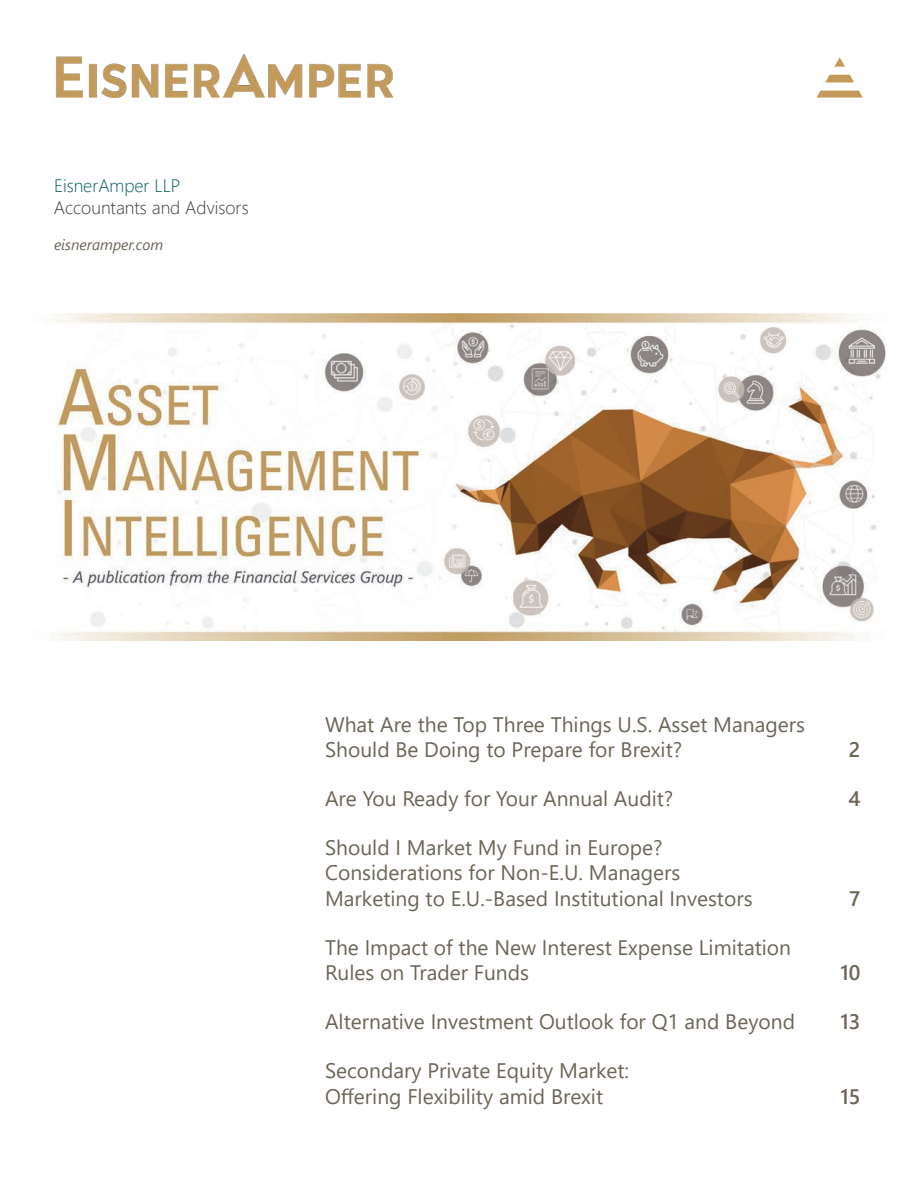
<style>
.page{position:relative;width:918px;height:1188px;background:#fff}
.page>*{position:absolute;margin:0;border:0;box-sizing:border-box;transform-origin:0 0}
.t1{font:21px/25.2px "Segoe UI";color:#6d6557}
.t2{font:600 21px "Segoe UI";color:#6d6557}
.t3{font:300 18px/21.6px "Segoe UI";color:#3e3935}
.t4{font:italic 15px "Segoe UI";color:#6b6556}
.s1{color:#035a64}
</style>
<div class="page">
<img style="left:56px;top:54px;width:337px;height:43px">
<img style="left:56px;top:313px;width:830px;height:328px">
<svg style="left:825px;top:75px;width:29px;height:7px"></svg>
<svg style="left:834px;top:57px;width:11px;height:10px"></svg>
<svg style="left:816px;top:91px;width:47px;height:7px"></svg>
<p class="t3" style="left:54px;top:173px;width:196px"><span class="s1">EisnerAmper LLP<br></span>Accountants and Advisors</p>
<p class="t4" style="left:54px;top:231px;width:111px">eisneramper.com</p>
<p class="t1" style="left:325px;top:710px;width:481px">What Are the Top Three Things U.S. Asset Managers<br>Should Be Doing to Prepare for Brexit?</p>
<p class="t2" style="left:849px;top:730px;width:13px">2</p>
<p class="t1" style="left:325px;top:784px;width:350px">Are You Ready for Your Annual Audit?</p>
<p class="t2" style="left:848px;top:779px;width:14px">4</p>
<p class="t1" style="left:325px;top:833px;width:429px">Should I Market My Fund in Europe?<br>Considerations for Non-E.U. Managers<br>Marketing to E.U.-Based Institutional Investors</p>
<p class="t2" style="left:849px;top:878px;width:13px">7</p>
<p class="t1" style="left:325px;top:933px;width:468px">The Impact of the New Interest Expense Limitation<br>Rules on Trader Funds</p>
<p class="t2" style="left:840px;top:953px;width:22px">10</p>
<p class="t1" style="left:325px;top:1007px;width:471px">Alternative Investment Outlook for Q1 and Beyond</p>
<p class="t2" style="left:840px;top:1002px;width:22px">13</p>
<p class="t1" style="left:325px;top:1057px;width:306px">Secondary Private Equity Market:<br>Offering Flexibility amid Brexit</p>
<p class="t2" style="left:840px;top:1076px;width:22px">15</p>
</div>
